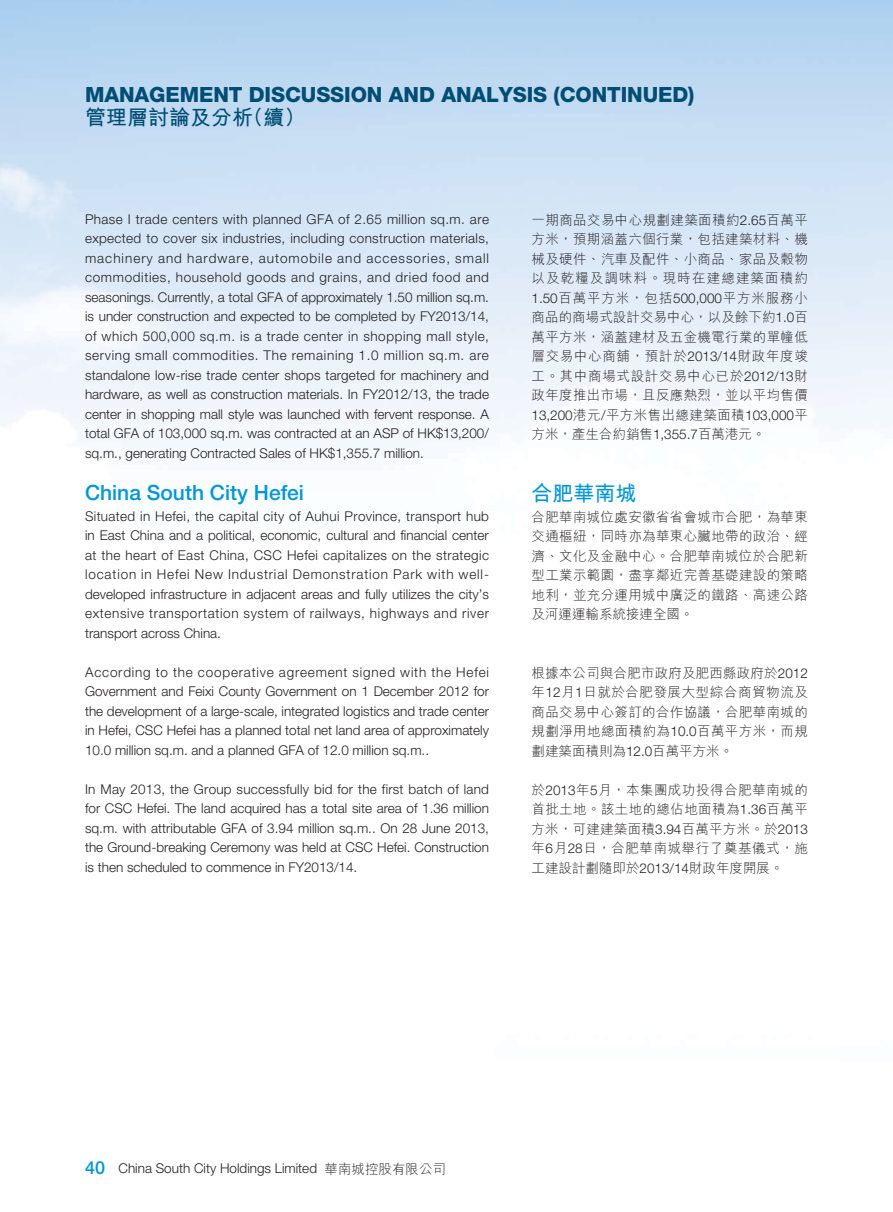
<style>
.page{position:relative;width:893px;height:1212px;background:#fff}
.page>*{position:absolute;margin:0;border:0;box-sizing:border-box;transform-origin:0 0}
.t1{font:800 21px "Helvetica Neue LT Std";letter-spacing:-.005em;color:#004e74}
.t2{font:500 21px "Helvetica Neue LT Std";color:#0096d7}
.t3{font:21px "M Hei HK Bold E Ten B5 H";color:#004e74}
.t4{font:21px "M Hei HK Bold E Ten B5 H";color:#0096d7}
.t5{font:300 13.5px/19.5px "Helvetica Neue LT Std";color:#231f20;text-align:justify}
.t6{font:13.5px/19.5px "M Hei HK Light E Ten B5 H";letter-spacing:.025em;color:#231f20;text-align:justify}
.t7{font:13.5px "M Hei HK Light E Ten B5 H";color:#231f20}
.s1{font-family:"Helvetica Neue LT Std";font-weight:300}
.s2{font-family:"M Hei HK Light E Ten B5 H";font-weight:400}
.s3{font-weight:500;font-size:18px;color:#0096d7}
</style>
<div class="page">
<h1 class="t1" style="left:85px;top:83px;width:611px">MANAGEMENT DISCUSSION AND ANALYSIS (CONTINUED)</h1>
<h1 class="t3" style="left:85px;top:110px;width:222px">管理層討論及分析（續）</h1>
<p class="t5" style="left:85px;top:211px;width:405px">Phase I trade centers with planned GFA of 2.65 million sq.m. are expected to cover six industries, including construction materials, machinery and hardware, automobile and accessories, small commodities, household goods and grains, and dried food and seasonings. Currently, a total GFA of approximately 1.50 million sq.m. is under construction and expected to be completed by FY2013/14, of which 500,000 sq.m. is a trade center in shopping mall style, serving small commodities. The remaining 1.0 million sq.m. are standalone low-rise trade center shops targeted for machinery and hardware, as well as construction materials. In FY2012/13, the trade center in shopping mall style was launched with fervent response. A total GFA of 103,000 sq.m. was contracted at an ASP of HK$13,200/ sq.m., generating Contracted Sales of HK$1,355.7 million.</p>
<h1 class="t2" style="left:85px;top:485px;width:220px">China South City Hefei</h1>
<p class="t5" style="left:85px;top:508px;width:405px">Situated in Hefei, the capital city of Auhui Province, transport hub in East China and a political, economic, cultural and financial center at the heart of East China, CSC Hefei capitalizes on the strategic location in Hefei New Industrial Demonstration Park with well&shy;developed infrastructure in adjacent areas and fully utilizes the city’s extensive transportation system of railways, highways and river transport across China.</p>
<p class="t5" style="left:85px;top:664px;width:405px">According to the cooperative agreement signed with the Hefei Government and Feixi County Government on 1 December 2012 for the development of a large-scale, integrated logistics and trade center in Hefei, CSC Hefei has a planned total net land area of approximately 10.0 million sq.m. and a planned GFA of 12.0 million sq.m..</p>
<p class="t5" style="left:85px;top:781px;width:405px">In May 2013, the Group successfully bid for the first batch of land for CSC Hefei. The land acquired has a total site area of 1.36 million sq.m. with attributable GFA of 3.94 million sq.m.. On 28 June 2013, the Ground-breaking Ceremony was held at CSC Hefei. Construction is then scheduled to commence in FY2013/14.</p>
<p class="t6" style="left:531px;top:212px;width:278px">一期商品交易中心規劃建築面積約<span class="s1">2.65</span>百萬平方米，預期涵蓋六個行業，包括建築材料、機械及硬件、汽車及配件、小商品、家品及穀物以及乾糧及調味料。現時在建總建築面積約<span class="s1">1.50</span>百萬平方米，包括<span class="s1">500,000</span>平方米服務小商品的商場式設計交易中心，以及餘下約<span class="s1">1.0</span>百萬平方米，涵蓋建材及五金機電行業的單幢低層交易中心商舖，預計於<span class="s1">2013/14</span>財政年度竣工。其中商場式設計交易中心已於<span class="s1">2012/13</span>財政年度推出市場，且反應熱烈，並以平均售價</p>
<p class="t5" style="left:531px;top:407px;width:278px">13,200<span class="s2">港元</span>/<span class="s2">平方米售出總建築面積</span>103,000<span class="s2">平</span></p>
<p class="t7" style="left:531px;top:429px;width:236px">方米，產生合約銷售<span class="s1">1,355.7</span>百萬港元。</p>
<h1 class="t4" style="left:531px;top:485px;width:106px">合肥華南城</h1>
<p class="t6" style="left:531px;top:509px;width:278px">合肥華南城位處安徽省省會城市合肥，為華東交通樞紐，同時亦為華東心臟地帶的政治、經濟、文化及金融中心。合肥華南城位於合肥新型工業示範園，盡享鄰近完善基礎建設的策略地利，並充分運用城中廣泛的鐵路、高速公路及河運運輸系統接連全國。</p>
<p class="t6" style="left:531px;top:665px;width:278px">根據本公司與合肥市政府及肥西縣政府於<span class="s1">2012</span>年<span class="s1">12</span>月<span class="s1">1</span>日就於合肥發展大型綜合商貿物流及商品交易中心簽訂的合作協議，合肥華南城的規劃淨用地總面積約為<span class="s1">10.0</span>百萬平方米，而規劃建築面積則為<span class="s1">12.0</span>百萬平方米。</p>
<p class="t6" style="left:531px;top:782px;width:278px">於<span class="s1">2013</span>年<span class="s1">5</span>月，本集團成功投得合肥華南城的首批土地。該土地的總佔地面積為<span class="s1">1.36</span>百萬平方米，可建建築面積<span class="s1">3.94</span>百萬平方米。於<span class="s1">2013</span>年<span class="s1">6</span>月<span class="s1">28</span>日，合肥華南城舉行了奠基儀式，施工建設計劃隨即於<span class="s1">2013/14</span>財政年度開展。</p>
<p class="t5" style="left:85px;top:1160px;width:363px"><span class="s3">40</span> China South City Holdings Limited <span class="s2">華南城控股有限公司</span></p>
</div>
